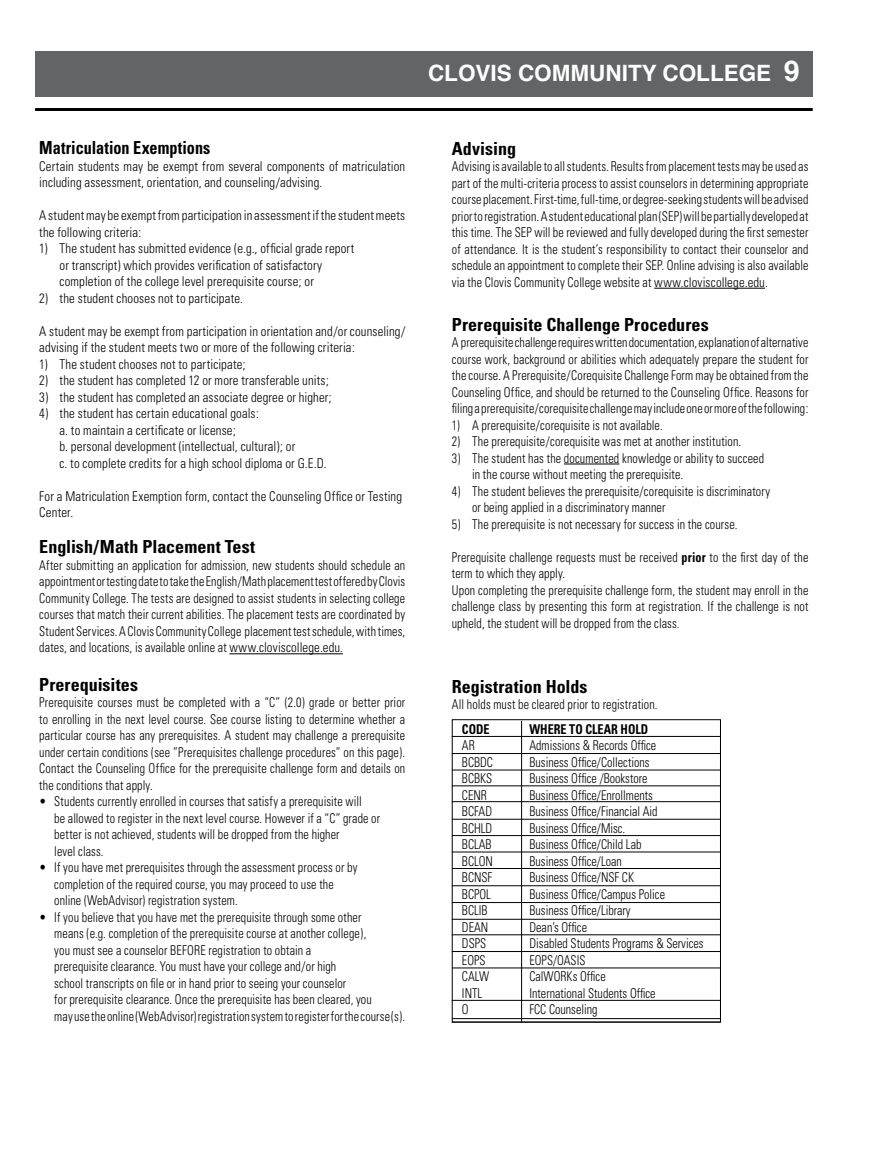
<style>
.page{position:relative;width:891px;height:1161px;background:#fff}
.page>*{position:absolute;margin:0;border:0;box-sizing:border-box;transform-origin:0 0}
.t1{font:700 22.5px "Helvetica";color:#fff}
.t2{font:700 condensed 18px "Univers";color:#000}
.t3{font:700 condensed 18px "Univers";color:#000;scale:.9 1}
.t4{font:300 condensed 13.5px/16.5px "Univers";letter-spacing:.01em;color:#000;scale:.9 1}
.t5{font:300 condensed 13.5px/16.5px "Univers";letter-spacing:.01em;color:#000;scale:.95 1}
.t6{font:700 condensed 13.5px "Univers";color:#000;scale:.9 1}
.s1{font-size:28.5px}
.s2{font-weight:700}
</style>
<div class="page">
<hr style="left:35px;top:108px;width:778px;height:3px;background:#000">
<div style="left:35px;top:51px;width:778px;height:46px;background:#636466"></div>
<hr style="left:229px;top:653px;width:114px;height:1px;background:#000">
<hr style="left:654px;top:288px;width:111px;height:1px;background:#000">
<hr style="left:564px;top:464px;width:55px;height:1px;background:#000">
<hr style="left:452px;top:736px;width:269px;height:1px;background:#000">
<hr style="left:521px;top:721px;width:1px;height:301px;background:#000">
<hr style="left:452px;top:753px;width:269px;height:1px;background:#000">
<hr style="left:452px;top:770px;width:269px;height:1px;background:#000">
<hr style="left:452px;top:786px;width:269px;height:1px;background:#000">
<hr style="left:452px;top:801px;width:269px;height:1px;background:#000">
<hr style="left:452px;top:819px;width:269px;height:1px;background:#000">
<hr style="left:452px;top:835px;width:269px;height:1px;background:#000">
<hr style="left:452px;top:852px;width:269px;height:1px;background:#000">
<hr style="left:452px;top:868px;width:269px;height:1px;background:#000">
<hr style="left:452px;top:886px;width:269px;height:1px;background:#000">
<hr style="left:452px;top:902px;width:269px;height:1px;background:#000">
<hr style="left:452px;top:919px;width:269px;height:1px;background:#000">
<hr style="left:452px;top:935px;width:269px;height:1px;background:#000">
<hr style="left:452px;top:951px;width:269px;height:1px;background:#000">
<hr style="left:452px;top:968px;width:269px;height:1px;background:#000">
<hr style="left:452px;top:1000px;width:269px;height:1px;background:#000">
<hr style="left:452px;top:1022px;width:269px;height:1px;background:#000">
<hr style="left:452px;top:1018px;width:269px;height:1px;background:#000">
<h1 class="t1" style="left:428px;top:55px;width:373px">CLOVIS COMMUNITY COLLEGE <span class="s1">9</span></h1>
<h2 class="t3" style="left:39px;top:137px;width:192px">Matriculation Exemptions</h2>
<p class="t5" style="left:39px;top:158px;width:387px">Certain students may be exempt from several components of matriculation including assessment, orientation, and counseling/advising.</p>
<p class="t5" style="left:39px;top:207px;width:387px">A student may be exempt from participation in assessment if the student meets the following criteria:</p>
<p class="t5" style="left:60px;top:240px;width:312px;text-indent:-20px">1) The student has submitted evidence (e.g., official grade report or transcript) which provides verification of satisfactory completion of the college level prerequisite course; or</p>
<p class="t5" style="left:39px;top:290px;width:216px">2) the student chooses not to participate.</p>
<p class="t5" style="left:39px;top:323px;width:387px">A student may be exempt from participation in orientation and/or counseling/ advising if the student meets two or more of the following criteria:</p>
<p class="t5" style="left:39px;top:356px;width:219px">1) The student chooses not to participate;</p>
<p class="t5" style="left:39px;top:372px;width:306px">2) the student has completed 12 or more transferable units;</p>
<p class="t5" style="left:39px;top:389px;width:309px">3) the student has completed an associate degree or higher;</p>
<p class="t5" style="left:60px;top:405px;width:283px;text-indent:-20px">4) the student has certain educational goals:<br>a. to maintain a certificate or license;<br>b. personal development (intellectual, cultural); or<br>c. to complete credits for a high school diploma or G.E.D.</p>
<p class="t5" style="left:39px;top:488px;width:383px">For a Matriculation Exemption form, contact the Counseling Office or Testing<br>Center.</p>
<h2 class="t2" style="left:39px;top:536px;width:217px">English/Math Placement Test</h2>
<p class="t4" style="left:39px;top:557px;width:408px;text-align:justify">After submitting an application for admission, new students should schedule an appointment or testing date to take the English/Math placement test offered by Clovis Community College. The tests are designed to assist students in selecting college courses that match their current abilities. The placement tests are coordinated by Student Services. A Clovis Community College placement test schedule, with times, dates, and locations, is available online at www.cloviscollege.edu.</p>
<h2 class="t2" style="left:39px;top:673px;width:100px">Prerequisites</h2>
<p class="t4" style="left:39px;top:694px;width:408px;text-align:justify">Prerequisite courses must be completed with a “C” (2.0) grade or better prior to enrolling in the next level course. See course listing to determine whether a particular course has any prerequisites. A student may challenge a prerequisite under certain conditions (see ”Prerequisites challenge procedures” on this page).<br>Contact the Counseling Office for the prerequisite challenge form and details on the conditions that apply.</p>
<p class="t4" style="left:54px;top:793px;width:364px;text-indent:-15px">• Students currently enrolled in courses that satisfy a prerequisite will<br>be allowed to register in the next level course. However if a “C” grade or better is not achieved, students will be dropped from the higher<br>level class.</p>
<p class="t4" style="left:54px;top:859px;width:338px;text-indent:-15px">• If you have met prerequisites through the assessment process or by completion of the required course, you may proceed to use the online (WebAdvisor) registration system.</p>
<p class="t4" style="left:54px;top:909px;width:391px;text-indent:-15px">• If you believe that you have met the prerequisite through some other<br>means (e.g. completion of the prerequisite course at another college),<br>you must see a counselor BEFORE registration to obtain a<br>prerequisite clearance. You must have your college and/or high<br>school transcripts on file or in hand prior to seeing your counselor<br>for prerequisite clearance. Once the prerequisite has been cleared, you<br>may use the online (WebAdvisor) registration system to register for the course(s).</p>
<h2 class="t2" style="left:452px;top:137px;width:66px">Advising</h2>
<p class="t4" style="left:452px;top:158px;width:398px;text-align:justify">Advising is available to all students. Results from placement tests may be used as part of the multi-criteria process to assist counselors in determining appropriate course placement. First-time, full-time, or degree-seeking students will be advised prior to registration. A student educational plan (SEP) will be partially developed at this time. The SEP will be reviewed and fully developed during the first semester of attendance. It is the student’s responsibility to contact their counselor and schedule an appointment to complete their SEP. Online advising is also available via the Clovis Community College website at www.cloviscollege.edu.</p>
<h2 class="t2" style="left:452px;top:313px;width:258px">Prerequisite Challenge Procedures</h2>
<p class="t4" style="left:452px;top:334px;width:398px;text-align:justify">A prerequisite challenge requires written documentation, explanation of alternative course work, background or abilities which adequately prepare the student for the course. A Prerequisite/Corequisite Challenge Form may be obtained from the Counseling Office, and should be returned to the Counseling Office. Reasons for filing a prerequisite/corequisite challenge may include one or more of the following:</p>
<p class="t4" style="left:452px;top:417px;width:236px">1) A prerequisite/corequisite is not available.</p>
<p class="t4" style="left:452px;top:433px;width:323px">2) The prerequisite/corequisite was met at another institution.</p>
<p class="t4" style="left:472px;top:450px;width:326px;text-indent:-20px">3) The student has the documented knowledge or ability to succeed in the course without meeting the prerequisite.</p>
<p class="t4" style="left:472px;top:483px;width:333px;text-indent:-20px">4) The student believes the prerequisite/corequisite is discriminatory or being applied in a discriminatory manner</p>
<p class="t4" style="left:452px;top:516px;width:319px">5) The prerequisite is not necessary for success in the course.</p>
<p class="t4" style="left:452px;top:549px;width:398px">Prerequisite challenge requests must be received <span class="s2">prior</span> to the first day of the term to which they apply.<br>Upon completing the prerequisite challenge form, the student may enroll in the challenge class by presenting this form at registration. If the challenge is not upheld, the student will be dropped from the class.</p>
<h2 class="t2" style="left:452px;top:675px;width:137px">Registration Holds</h2>
<p class="t4" style="left:452px;top:696px;width:230px">All holds must be cleared prior to registration.</p>
<p class="t6" style="left:462px;top:721px;width:32px">CODE</p>
<p class="t6" style="left:529px;top:721px;width:133px">WHERE TO CLEAR HOLD</p>
<p class="t4" style="left:462px;top:737px;width:16px">AR</p>
<p class="t4" style="left:529px;top:737px;width:142px">Admissions &amp; Records Office</p>
<p class="t4" style="left:462px;top:754px;width:36px">BCBDC</p>
<p class="t4" style="left:529px;top:754px;width:135px">Business Office/Collections</p>
<p class="t4" style="left:462px;top:770px;width:35px">BCBKS</p>
<p class="t4" style="left:529px;top:770px;width:133px">Business Office /Bookstore</p>
<p class="t4" style="left:462px;top:787px;width:29px">CENR</p>
<p class="t4" style="left:529px;top:787px;width:139px">Business Office/Enrollments</p>
<p class="t4" style="left:462px;top:803px;width:35px">BCFAD</p>
<p class="t4" style="left:529px;top:803px;width:144px">Business Office/Financial Aid</p>
<p class="t4" style="left:462px;top:820px;width:35px">BCHLD</p>
<p class="t4" style="left:529px;top:820px;width:108px">Business Office/Misc.</p>
<p class="t4" style="left:462px;top:836px;width:35px">BCLAB</p>
<p class="t4" style="left:529px;top:836px;width:126px">Business Office/Child Lab</p>
<p class="t4" style="left:462px;top:853px;width:36px">BCLON</p>
<p class="t4" style="left:529px;top:853px;width:104px">Business Office/Loan</p>
<p class="t4" style="left:462px;top:869px;width:35px">BCNSF</p>
<p class="t4" style="left:529px;top:869px;width:118px">Business Office/NSF CK</p>
<p class="t4" style="left:462px;top:886px;width:34px">BCPOL</p>
<p class="t4" style="left:529px;top:886px;width:152px">Business Office/Campus Police</p>
<p class="t4" style="left:462px;top:902px;width:30px">BCLIB</p>
<p class="t4" style="left:529px;top:902px;width:114px">Business Office/Library</p>
<p class="t4" style="left:462px;top:919px;width:31px">DEAN</p>
<p class="t4" style="left:529px;top:919px;width:66px">Dean’s Office</p>
<p class="t4" style="left:462px;top:935px;width:29px">DSPS</p>
<p class="t4" style="left:529px;top:935px;width:195px">Disabled Students Programs &amp; Services</p>
<p class="t4" style="left:462px;top:952px;width:28px">EOPS</p>
<p class="t4" style="left:529px;top:952px;width:64px">EOPS/OASIS</p>
<p class="t4" style="left:462px;top:968px;width:32px">CALW</p>
<p class="t4" style="left:529px;top:968px;width:86px">CalWORKs Office</p>
<p class="t4" style="left:462px;top:985px;width:24px">INTL</p>
<p class="t4" style="left:529px;top:985px;width:142px">International Students Office</p>
<p class="t4" style="left:462px;top:1001px;width:9px">O</p>
<p class="t4" style="left:529px;top:1001px;width:77px">FCC Counseling</p>
</div>
